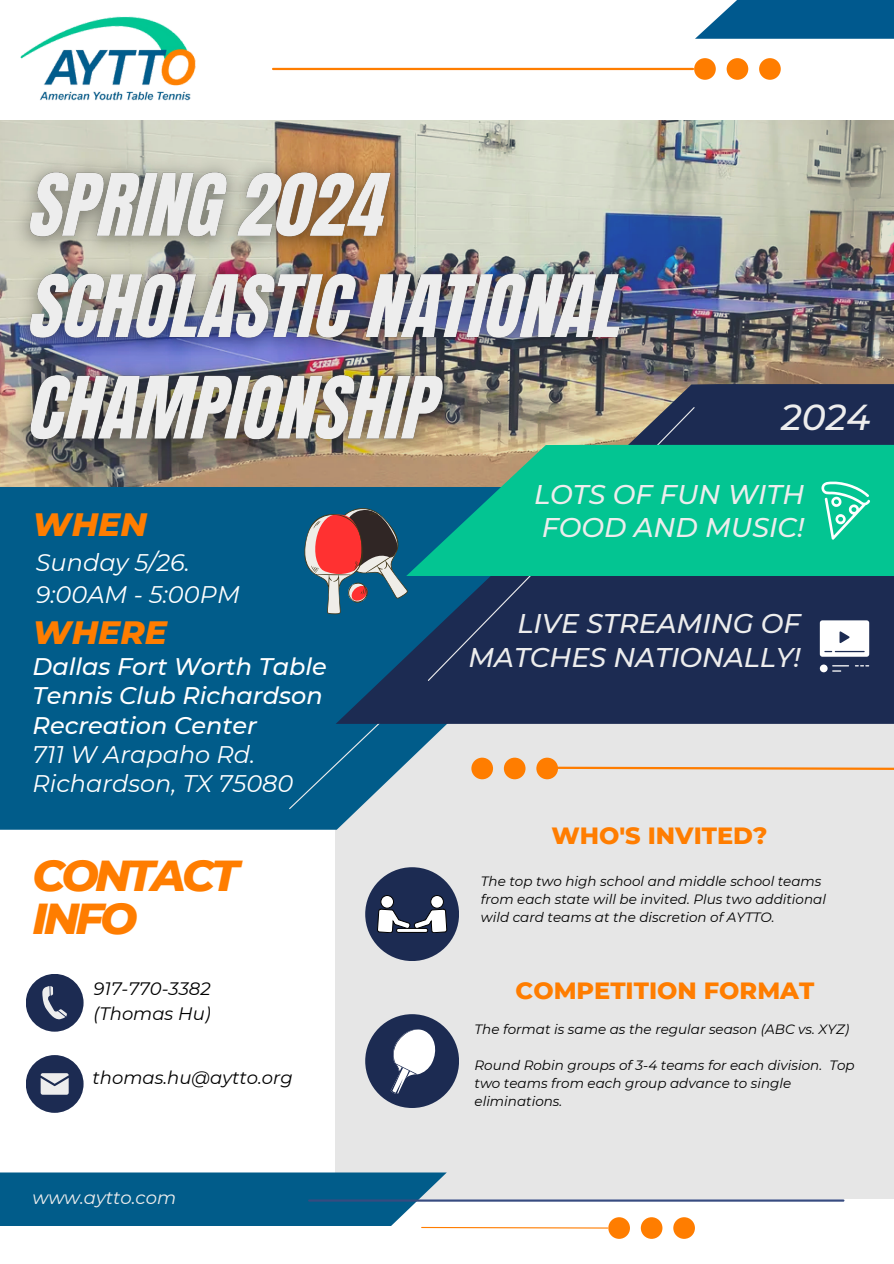
<style>
.page{position:relative;width:894px;height:1264px;background:#fff}
.page>*{position:absolute;margin:0;border:0;box-sizing:border-box;transform-origin:0 0}
.t1{font:italic 800 44.1px/43px "Montserrat";letter-spacing:-.085em;color:#ff7d00}
.t2{font:italic 500 36px "Montserrat";color:#ededed}
.t3{font:italic 800 33px "Montserrat";color:#ff7d00}
.t4{font:italic 500 27px/33.8px "Montserrat";color:#ededed;text-align:right}
.t5{font:italic 500 24px/29.2px "Montserrat";color:#fff}
.t6{font:800 24px "Montserrat";color:#ff7d00}
.t7{font:italic 24px/32.7px "Montserrat";color:#fff}
.t8{font:italic 18px "Montserrat";color:#000}
.t9{font:italic 18px "Montserrat";color:#ededed}
.t10{font:italic 13.5px/18px "Montserrat";color:#000}
.s1{font-weight:400}
</style>
<div class="page">
<div style="left:335px;top:581px;width:558px;height:618px;background:#e6e6e6"></div>
<div style="left:0;top:486px;width:549px;height:343px;background:#015c8a"></div>
<div style="left:365px;top:867px;width:94px;height:94px;background:#1c2b52;border-radius:50%"></div>
<div style="left:26px;top:973px;width:58px;height:58px;background:#1c2b52;border-radius:50%"></div>
<div style="left:26px;top:1055px;width:58px;height:57px;background:#1c2b52;border-radius:50%"></div>
<div style="left:365px;top:1014px;width:94px;height:93px;background:#1c2b52;border-radius:50%"></div>
<img style="left:0;top:120px;width:893px;height:366px">
<svg style="left:288px;top:597px;width:223px;height:213px"></svg>
<svg style="left:335px;top:384px;width:558px;height:340px;background:#1e355a"></svg>
<div style="left:694px;top:0;width:199px;height:39px;background:#00598e"></div>
<svg style="left:426px;top:406px;width:269px;height:276px;background:#1d3157"></svg>
<div style="left:406px;top:445px;width:487px;height:131px;background:#03c592"></div>
<hr style="left:273px;top:68px;width:419px;height:2px;background:#ff7d00">
<svg style="left:42px;top:986px;width:25px;height:33px"></svg>
<svg style="left:41px;top:1073px;width:28px;height:21px"></svg>
<hr style="left:309px;top:1199px;width:534px;height:2px;background:#374b80">
<svg style="left:694px;top:58px;width:86px;height:21px"></svg>
<img style="left:20px;top:16px;width:176px;height:85px">
<svg style="left:0;top:1172px;width:694px;height:66px"></svg>
<svg style="left:390px;top:1029px;width:46px;height:64px"></svg>
<div style="left:381px;top:895px;width:12px;height:13px;background:#fff;border-radius:50%"></div>
<div style="left:380px;top:895px;width:13px;height:13px;border:1px solid #000;border-radius:50%"></div>
<div style="left:430px;top:895px;width:13px;height:13px;background:#fff;border-radius:50%"></div>
<div style="left:430px;top:895px;width:13px;height:13px;border:1px solid #000;border-radius:50%"></div>
<svg style="left:377px;top:908px;width:70px;height:24px"></svg>
<svg style="left:821px;top:481px;width:49px;height:59px"></svg>
<svg style="left:819px;top:620px;width:49px;height:52px;background:#b5bac6"></svg>
<svg style="left:471px;top:757px;width:422px;height:22px"></svg>
<img style="left:2px;top:148px;width:644px;height:321px">
<svg style="left:302px;top:503px;width:106px;height:111px;background:#646174"></svg>
<p class="t3" style="left:33px;top:504px;width:116px">WHEN</p>
<p class="t7" style="left:36px;top:545px;width:205px">Sunday 5/26.<br>9:00AM - 5:00PM</p>
<h5 class="t3" style="left:33px;top:612px;width:136px">WHERE</h5>
<p class="t5" style="left:33px;top:651px;width:296px">Dallas Fort Worth Table<br>Tennis Club Richardson<br>Recreation Center<br><span class="s1">711 W Arapaho Rd.<br>Richardson, TX 75080</span></p>
<h3 class="t1" style="left:33px;top:853px;width:208px">CONTACT<br>INFO</h3>
<h3 class="t8" style="left:93px;top:977px;width:118px">917-770-3382</h3>
<h6 class="t8" style="left:93px;top:1002px;width:119px">(Thomas Hu)</h6>
<p class="t8" style="left:92px;top:1066px;width:202px">thomas.hu@aytto.org</p>
<p class="t9" style="left:33px;top:1186px;width:145px">www.aytto.com</p>
<h5 class="t2" style="left:781px;top:395px;width:91px">2024</h5>
<h6 class="t4" style="left:534px;top:478px;width:271px;line-height:32.7px;text-align:left">LOTS OF FUN WITH<br>FOOD AND MUSIC!</h6>
<p class="t4" style="left:468px;top:606px;width:334px">LIVE STREAMING OF<br>MATCHES NATIONALLY!</p>
<h3 class="t6" style="left:551px;top:820px;width:217px">WHO'S INVITED?</h3>
<h4 class="t10" style="left:480px;top:872px;width:346px">The top two high school and middle school teams from each state will be invited. Plus two additional wild card teams at the discretion of AYTTO.</h4>
<p class="t6" style="left:515px;top:975px;width:300px">COMPETITION FORMAT</p>
<h4 class="t10" style="left:474px;top:1020px;width:376px">The format is same as the regular season (ABC vs. XYZ)</h4>
<p class="t10" style="left:474px;top:1056px;width:381px">Round Robin groups of 3-4 teams for each division. Top two teams from each group advance to single eliminations.</p>
</div>
